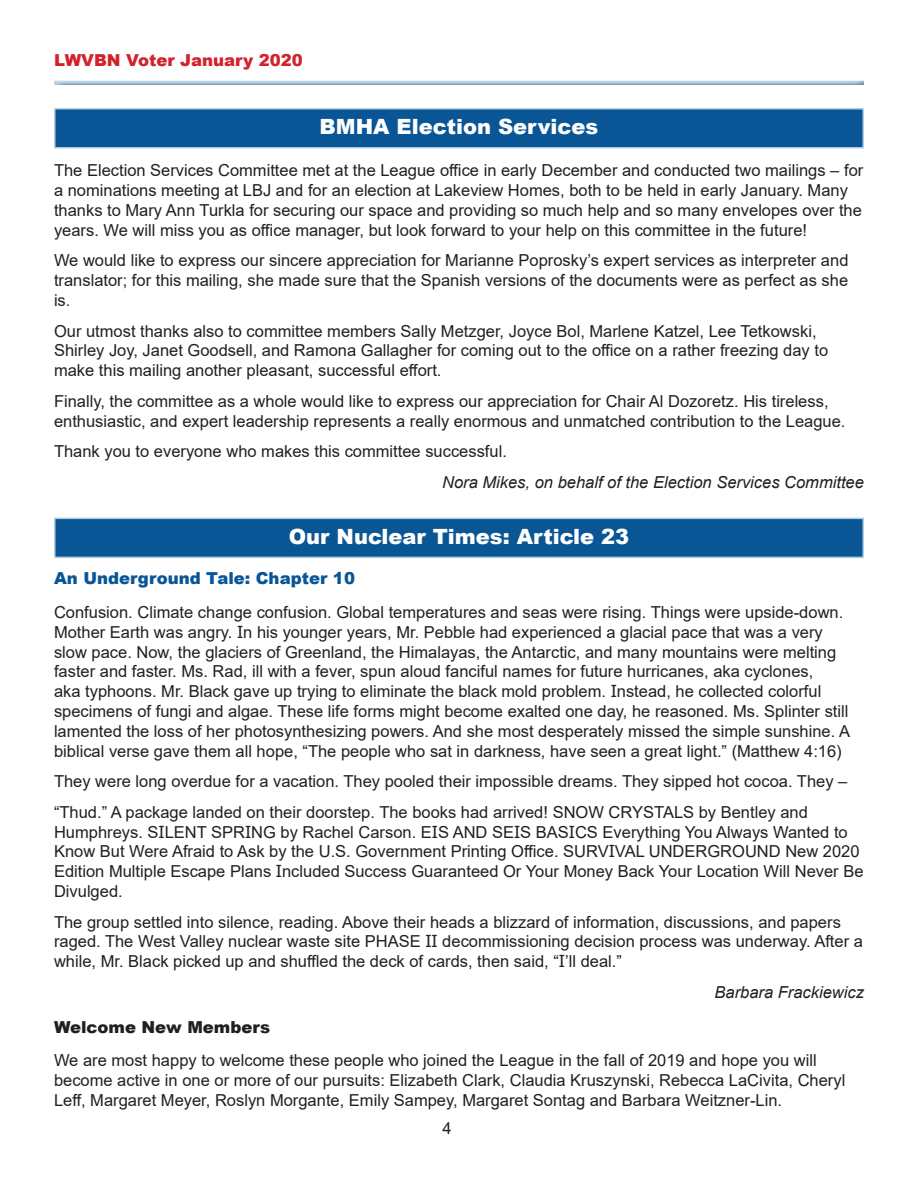
<style>
.page{position:relative;width:918px;height:1188px;background:#fff}
.page>*{position:absolute;margin:0;border:0;box-sizing:border-box;transform-origin:0 0}
.t1{font:900 21px "Arial";color:#fff}
.t2{font:16.5px/19.8px "Arial";color:#231f20}
.t3{font:italic 16.5px "Arial";color:#231f20}
.t4{font:900 16.5px "Arial";color:#095596}
.t5{font:900 16.5px "Arial";color:#d3222b}
.t6{font:900 16.5px "Arial";color:#231f20}
.s1{font-family:"Tahoma"}
</style>
<div class="page">
<div style="left:54px;top:79px;width:811px;height:7px;background:#231f20;opacity:.75"></div>
<div style="left:54px;top:518px;width:810px;height:40px;background:#095596;border:2px solid #b1cde1"></div>
<div style="left:54px;top:108px;width:810px;height:40px;background:#095596;border:2px solid #b1cde1"></div>
<p class="t5" style="left:54px;top:48px;width:250px">LWVBN Voter January 2020</p>
<p class="t1" style="left:320px;top:111px;width:280px">BMHA Election Services</p>
<p class="t2" style="left:54px;top:160px;width:811px">The Election Services Committee met at the League office in early December and conducted two mailings – for a nominations meeting at LBJ and for an election at Lakeview Homes, both to be held in early January. Many thanks to Mary Ann Turkla for securing our space and providing so much help and so many envelopes over the years. We will miss you as office manager, but look forward to your help on this committee in the future!</p>
<p class="t2" style="left:54px;top:250px;width:796px;text-align:justify">We would like to express our sincere appreciation for Marianne Poprosky’s expert services as interpreter and translator; for this mailing, she made sure that the Spanish versions of the documents were as perfect as she is.</p>
<p class="t2" style="left:54px;top:321px;width:776px">Our utmost thanks also to committee members Sally Metzger, Joyce Bol, Marlene Katzel, Lee Tetkowski,<br>Shirley Joy, Janet Goodsell, and Ramona Gallagher for coming out to the office on a rather freezing day to make this mailing another pleasant, successful effort.</p>
<p class="t2" style="left:54px;top:391px;width:793px">Finally, the committee as a whole would like to express our appreciation for Chair Al Dozoretz. His tireless, enthusiastic, and expert leadership represents a really enormous and unmatched contribution to the League.</p>
<p class="t2" style="left:54px;top:441px;width:455px">Thank you to everyone who makes this committee successful.</p>
<p class="t3" style="left:442px;top:471px;width:423px">Nora Mikes, on behalf of the Election Services Committee</p>
<p class="t1" style="left:289px;top:521px;width:342px">Our Nuclear Times: Article 23</p>
<p class="t4" style="left:54px;top:566px;width:303px">An Underground Tale: Chapter 10</p>
<p class="t2" style="left:54px;top:602px;width:798px">Confusion. Climate change confusion. Global temperatures and seas were rising. Things were upside-down.<br>Mother Earth was angry. <span class="s1">I</span>n his younger years, Mr. Pebble had experienced a glacial pace that was a very slow pace. Now, the glaciers of Greenland, the Himalayas, the Antarctic, and many mountains were melting faster and faster. Ms. Rad, ill with a fever, spun aloud fanciful names for future hurricanes, aka cyclones,<br>aka typhoons. Mr. Black gave up trying to eliminate the black mold problem. <span class="s1">I</span>nstead, he collected colorful specimens of fungi and algae. These life forms might become exalted one day, he reasoned. Ms. Splinter still lamented the loss of her photosynthesizing powers. And she most desperately missed the simple sunshine. A biblical verse gave them all hope, “The people who sat in darkness, have seen a great light.” (Matthew 4:16)</p>
<p class="t2" style="left:54px;top:766px;width:795px;line-height:30.6px">They were long overdue for a vacation. They pooled their impossible dreams. They sipped hot cocoa. They – “Thud.” A package landed on their doorstep. The books had arrived! SNOW CRYSTALS by Bentley and</p>
<p class="t2" style="left:54px;top:822px;width:811px">Humphreys. S<span class="s1">I</span>LENT SPR<span class="s1">I</span>NG by Rachel Carson. E<span class="s1">I</span>S AND SE<span class="s1">I</span>S BAS<span class="s1">I</span>CS Everything You Always Wanted to Know But Were Afraid to Ask by the U.S. Government Printing Office. SURV<span class="s1">I</span>VAL UNDERGROUND New 2020<br>Edition Multiple Escape Plans <span class="s1">I</span>ncluded Success Guaranteed Or Your Money Back Your Location Will Never Be Divulged.</p>
<p class="t2" style="left:54px;top:912px;width:810px">The group settled into silence, reading. Above their heads a blizzard of information, discussions, and papers raged. The West Valley nuclear waste site PHASE <span class="s1">II</span> decommissioning decision process was underway. After a while, Mr. Black picked up and shuffled the deck of cards, then said, “<span class="s1">I</span>’ll deal.”</p>
<p class="t3" style="left:715px;top:981px;width:151px">Barbara Frackiewicz</p>
<p class="t6" style="left:54px;top:1015px;width:218px">Welcome New Members</p>
<p class="t2" style="left:54px;top:1051px;width:793px">We are most happy to welcome these people who joined the League in the fall of 2019 and hope you will become active in one or more of our pursuits: Elizabeth Clark, Claudia Kruszynski, Rebecca LaCivita, Cheryl<br>Leff, Margaret Meyer, Roslyn Morgante, Emily Sampey, Margaret Sontag and Barbara Weitzner-Lin.</p>
<p class="t2" style="left:442px;top:1118px;width:11px">4</p>
</div>
